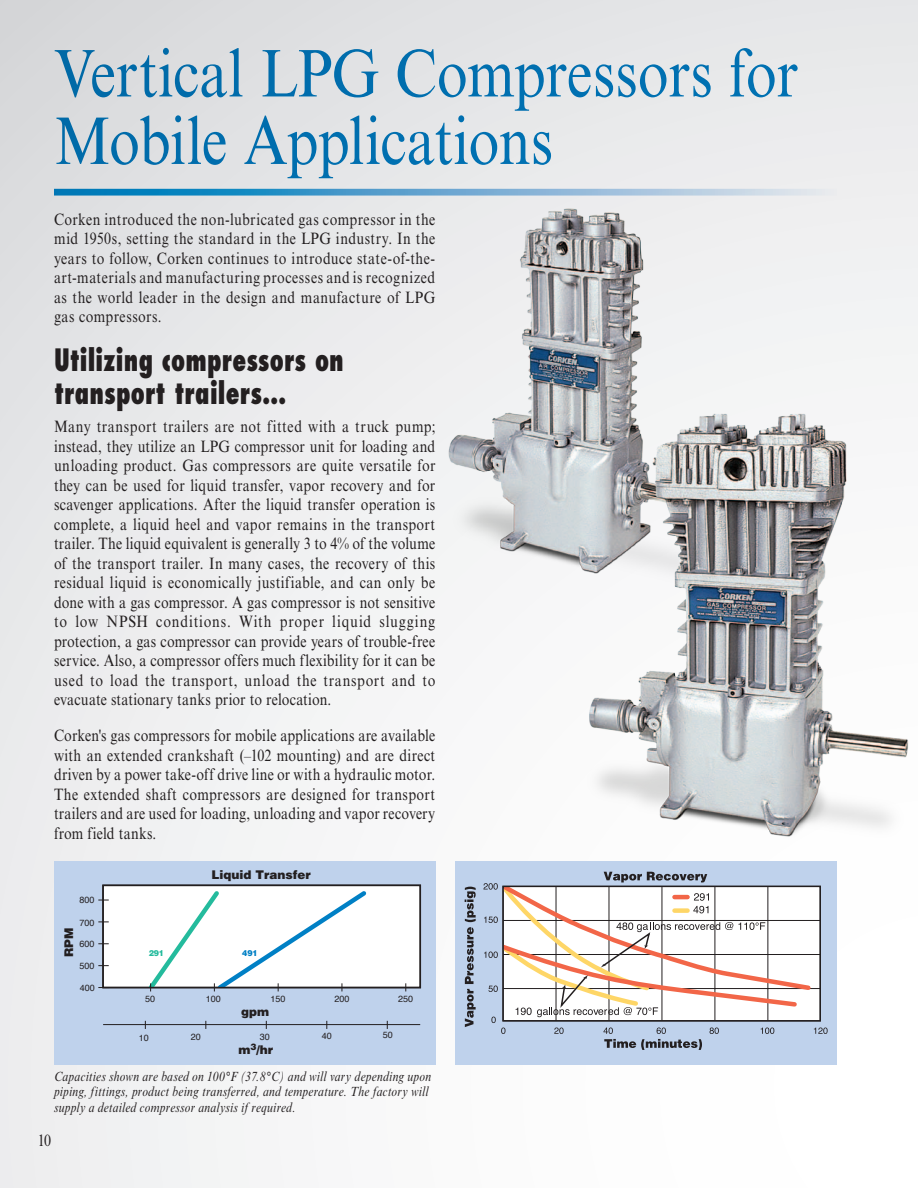
<style>
.page{position:relative;width:918px;height:1188px;background:#fff}
.page>*{position:absolute;margin:0;border:0;box-sizing:border-box;transform-origin:0 0}
.t1{font:67.5px/67.5px "Times New Roman MT Std";letter-spacing:-.005em;color:#007cc2;scale:.85 1}
.Subhead{font:800 condensed 30px/33px "Futura Std";letter-spacing:.005em;color:#231f20;scale:.85 1}
.Body_Text{font:16.5px/19.5px "Times New Roman MT Std";letter-spacing:.02em;color:#231f20;text-align:justify;scale:.85 1}
.Footnote{font:italic 13.5px/15.8px "Times New Roman MT Std";letter-spacing:.02em;color:#231f20;scale:.85 1}
.t2{font:900 12px "Helvetica";color:#231f20}
.t3{font:9px "Helvetica";color:#231f20}
.t4{font:900 8.25px "Helvetica";color:#24bb9d;scale:.95 1}
.t5{font:900 8.25px "Helvetica";color:#0080c5;scale:.95 1}
</style>
<div class="page">
<div style="left:0;top:0;width:918px;height:1188px;background:linear-gradient(to bottom,#e2e3e5,#fcfcfc)"></div>
<div style="left:54px;top:861px;width:381px;height:203px;background:#bfd2ec"></div>
<div style="left:103px;top:885px;width:317px;height:103px;background:#fff"></div>
<div style="left:102px;top:885px;width:319px;height:103px;border:2px solid #231f20"></div>
<hr style="left:103px;top:1024px;width:317px;height:1px;background:#231f20">
<svg style="left:145px;top:887px;width:225px;height:104px"></svg>
<div style="left:456px;top:861px;width:381px;height:203px;background:#bfd2ec"></div>
<svg style="left:465px;top:887px;width:11px;height:140px"></svg>
<svg style="left:483px;top:872px;width:345px;height:178px"></svg>
<img style="left:441px;top:199px;width:277px;height:388px">
<img style="left:577px;top:400px;width:337px;height:448px">
<svg style="left:54px;top:189px;width:783px;height:7px;background:#6fadd2"></svg>
<h1 class="t1" style="left:54px;top:40px;width:877px">Vertical LPG Compressors for<br>Mobile Applications</h1>
<p class="Body_Text" style="left:54px;top:209px;width:450px">Corken introduced the non-lubricated gas compressor in the mid 1950s, setting the standard in the LPG industry. In the years to follow, Corken continues to introduce state-of-the&shy;art-materials and manufacturing processes and is recognized as the world leader in the design and manufacture of LPG gas compressors.</p>
<p class="Subhead" style="left:54px;top:344px;width:343px">Utilizing compressors on transport trailers...</p>
<p class="Body_Text" style="left:54px;top:417px;width:450px">Many transport trailers are not fitted with a truck pump; instead, they utilize an LPG compressor unit for loading and unloading product. Gas compressors are quite versatile for they can be used for liquid transfer, vapor recovery and for scavenger applications. After the liquid transfer operation is complete, a liquid heel and vapor remains in the transport trailer. The liquid equivalent is generally 3 to 4% of the volume of the transport trailer. In many cases, the recovery of this residual liquid is economically justifiable, and can only be done with a gas compressor. A gas compressor is not sensitive to low NPSH conditions. With proper liquid slugging protection, a gas compressor can provide years of trouble-free service. Also, a compressor offers much flexibility for it can be used to load the transport, unload the transport and to evacuate stationary tanks prior to relocation.</p>
<p class="Body_Text" style="left:54px;top:726px;width:450px">Corken's gas compressors for mobile applications are available with an extended crankshaft (–102 mounting) and are direct driven by a power take-off drive line or with a hydraulic motor.<br>The extended shaft compressors are designed for transport trailers and are used for loading, unloading and vapor recovery from field tanks.</p>
<p class="t3" style="left:80px;top:893px;width:17px">800</p>
<p class="t3" style="left:80px;top:916px;width:17px">700</p>
<p class="t3" style="left:80px;top:937px;width:17px">600</p>
<p class="t3" style="left:80px;top:959px;width:17px">500</p>
<p class="t2" style="left:61px;top:957px;width:31px;rotate:-90deg">RPM</p>
<p class="t3" style="left:80px;top:981px;width:17px">400</p>
<p class="t2" style="left:212px;top:867px;width:101px">Liquid Transfer</p>
<p class="t4" style="left:149px;top:947px;width:18px">291</p>
<p class="t5" style="left:242px;top:947px;width:18px">491</p>
<p class="t3" style="left:145px;top:992px;width:12px">50</p>
<p class="t3" style="left:206px;top:992px;width:17px">100</p>
<p class="t3" style="left:271px;top:992px;width:17px">150</p>
<p class="t3" style="left:334px;top:992px;width:17px">200</p>
<p class="t3" style="left:398px;top:992px;width:17px">250</p>
<p class="t2" style="left:241px;top:1003px;width:30px">gpm</p>
<p class="t3" style="left:139px;top:1030px;width:12px">10</p>
<p class="t3" style="left:191px;top:1029px;width:12px">20</p>
<p class="t3" style="left:260px;top:1029px;width:12px">30</p>
<p class="t3" style="left:322px;top:1028px;width:12px">40</p>
<p class="t3" style="left:383px;top:1027px;width:12px">50</p>
<p class="t2" style="left:238px;top:1042px;width:36px">m<sup>3</sup>/hr</p>
<p class="Footnote" style="left:54px;top:1068px;width:445px">Capacities shown are based on 100°F (37.8°C) and will vary depending upon piping, fittings, product being transferred, and temperature. The factory will supply a detailed compressor analysis if required.</p>
<p class="Body_Text" style="left:38px;top:1131px;width:17px">10</p>
</div>
